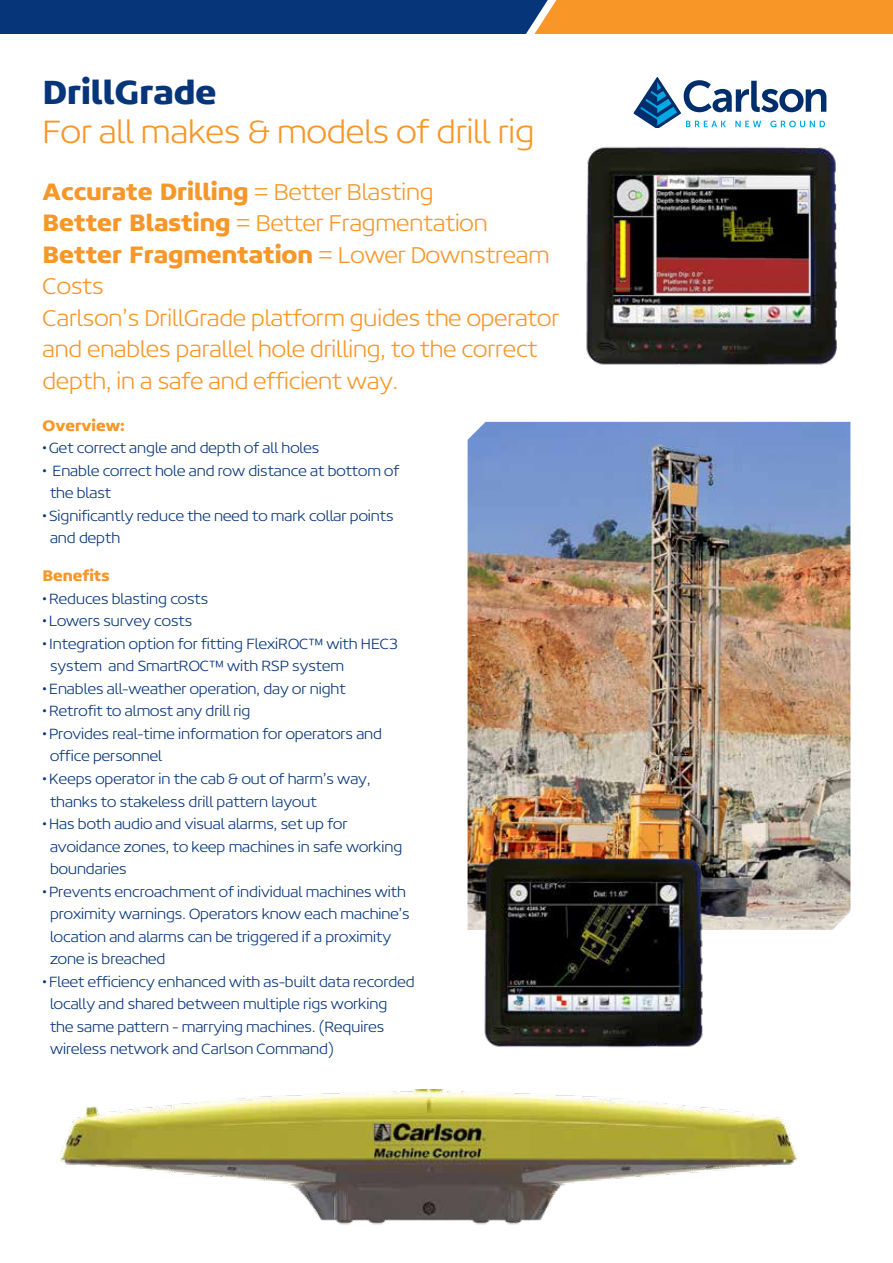
<style>
.page{position:relative;width:893px;height:1263px;background:#fff}
.page>*{position:absolute;margin:0;border:0;box-sizing:border-box;transform-origin:0 0}
.t1{font:200 36px "Concord";color:#f89728}
.t2{font:700 36px "Concord";color:#06357a}
.t3{font:200 25.5px/31.5px "Concord";color:#f89728}
.t4{font:200 16.5px/22.5px "Concord";color:#06357a}
.t5{font:700 16.5px "Concord";color:#f89728}
.s1{font-weight:700}
</style>
<div class="page">
<svg style="left:634px;top:77px;width:192px;height:50px"></svg>
<img style="left:586px;top:146px;width:251px;height:219px">
<img style="left:59px;top:1089px;width:739px;height:136px">
<img style="left:468px;top:422px;width:382px;height:508px">
<svg style="left:0;top:0;width:893px;height:34px"></svg>
<img style="left:468px;top:844px;width:252px;height:204px">
<h1 class="t2" style="left:43px;top:70px;width:175px">DrillGrade</h1>
<h1 class="t1" style="left:43px;top:110px;width:493px">For all makes &amp; models of drill rig</h1>
<p class="t3" style="left:43px;top:175px;width:518px"><span class="s1">Accurate Drilling</span> = Better Blasting<br><span class="s1">Better Blasting</span> = Better Fragmentation <span class="s1">Better Fragmentation</span> = Lower Downstream Costs<br>Carlson’s DrillGrade platform guides the operator and enables parallel hole drilling, to the correct depth, in a safe and efficient way.</p>
<p class="t5" style="left:43px;top:415px;width:84px">Overview:</p>
<p class="t4" style="left:43px;top:436px;width:278px">•Get correct angle and depth of all holes</p>
<p class="t4" style="left:50px;top:459px;width:351px;text-indent:-8px">• Enable correct hole and row distance at bottom of the blast</p>
<p class="t4" style="left:50px;top:504px;width:345px;text-indent:-8px">•Significantly reduce the need to mark collar points and depth</p>
<p class="t5" style="left:43px;top:566px;width:69px">Benefits</p>
<p class="t4" style="left:43px;top:587px;width:167px">•Reduces blasting costs</p>
<p class="t4" style="left:43px;top:610px;width:151px">• Lowers survey costs</p>
<p class="t4" style="left:50px;top:632px;width:349px;text-indent:-8px">•Integration option for fitting FlexiROC™ with HEC3 system and SmartROC™ with RSP system</p>
<p class="t4" style="left:43px;top:677px;width:305px">•Enables all-weather operation, day or night</p>
<p class="t4" style="left:43px;top:700px;width:209px">•Retrofit to almost any drill rig</p>
<p class="t4" style="left:50px;top:722px;width:334px;text-indent:-8px">•Provides real-time information for operators and office personnel</p>
<p class="t4" style="left:50px;top:767px;width:322px;text-indent:-8px">•Keeps operator in the cab &amp; out of harm’s way, thanks to stakeless drill pattern layout</p>
<p class="t4" style="left:50px;top:812px;width:354px;text-indent:-8px">•Has both audio and visual alarms, set up for avoidance zones, to keep machines in safe working boundaries</p>
<p class="t4" style="left:50px;top:880px;width:361px;text-indent:-8px">•Prevents encroachment of individual machines with proximity warnings. Operators know each machine’s location and alarms can be triggered if a proximity zone is breached</p>
<p class="t4" style="left:50px;top:970px;width:366px;text-indent:-8px">•Fleet efficiency enhanced with as-built data recorded locally and shared between multiple rigs working the same pattern - marrying machines. (Requires wireless network and Carlson Command)</p>
</div>
